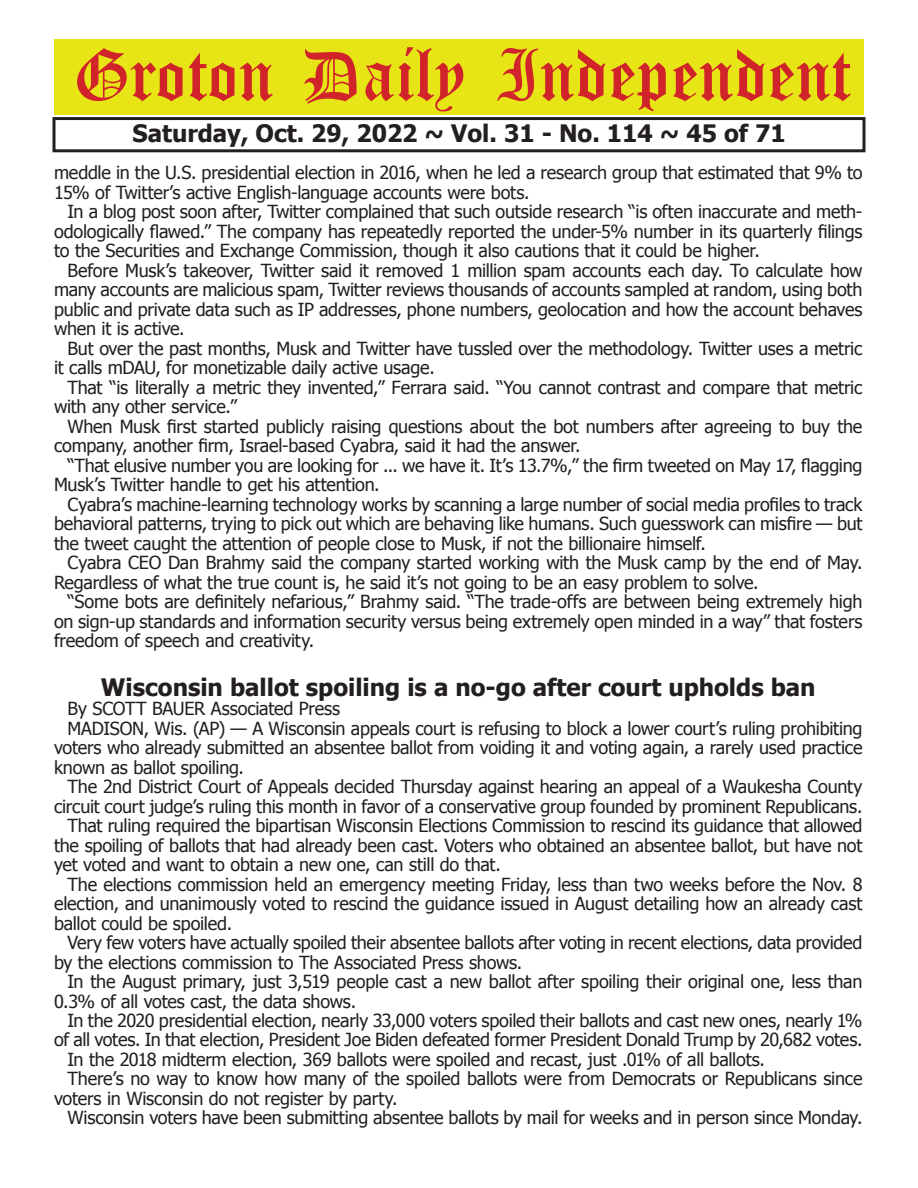
<style>
.page{position:relative;width:918px;height:1188px;background:#fff}
.page>*{position:absolute;margin:0;border:0;box-sizing:border-box;transform-origin:0 0}
.t1{font:54px "Old English Five";color:#d1232a}
.t2{font:700 24px "Tahoma";color:#231f20}
.t3{font:18px/19.5px "Tahoma";letter-spacing:-.01em;color:#231f20}
</style>
<div class="page">
<div style="left:52px;top:117px;width:814px;height:35px;border:3px solid #231f20"></div>
<div style="left:54px;top:40px;width:810px;height:75px;background:#e7e515"></div>
<h1 class="t1" style="left:73px;top:50px;width:779px">Groton Daily Independent</h1>
<h2 class="t2" style="left:132px;top:116px;width:655px">Saturday, Oct. 29, 2022 ~ Vol. 31 - No. 114 ~ 45 of 71</h2>
<p class="t3" style="left:54px;top:162px;width:810px">meddle in the U.S. presidential election in 2016, when he led a research group that estimated that 9% to<br>15% of Twitter’s active English-language accounts were bots.</p>
<p class="t3" style="left:54px;top:201px;width:810px;text-align:justify;text-indent:14px">In a blog post soon after, Twitter complained that such outside research “is often inaccurate and meth&shy;odologically flawed.” The company has repeatedly reported the under-5% number in its quarterly filings to the Securities and Exchange Commission, though it also cautions that it could be higher.</p>
<p class="t3" style="left:54px;top:260px;width:810px;text-align:justify;text-indent:14px">Before Musk’s takeover, Twitter said it removed 1 million spam accounts each day. To calculate how many accounts are malicious spam, Twitter reviews thousands of accounts sampled at random, using both public and private data such as IP addresses, phone numbers, geolocation and how the account behaves when it is active.</p>
<p class="t3" style="left:54px;top:338px;width:810px;text-indent:14px">But over the past months, Musk and Twitter have tussled over the methodology. Twitter uses a metric it calls mDAU, for monetizable daily active usage.</p>
<p class="t3" style="left:54px;top:377px;width:810px;text-indent:14px">That “is literally a metric they invented,” Ferrara said. “You cannot contrast and compare that metric with any other service.”</p>
<p class="t3" style="left:54px;top:416px;width:810px;text-indent:14px">When Musk first started publicly raising questions about the bot numbers after agreeing to buy the company, another firm, Israel-based Cyabra, said it had the answer.</p>
<p class="t3" style="left:54px;top:455px;width:810px;text-indent:14px">“That elusive number you are looking for ... we have it. It’s 13.7%,” the firm tweeted on May 17, flagging<br>Musk’s Twitter handle to get his attention.</p>
<p class="t3" style="left:54px;top:494px;width:810px;text-align:justify;text-indent:14px">Cyabra’s machine-learning technology works by scanning a large number of social media profiles to track behavioral patterns, trying to pick out which are behaving like humans. Such guesswork can misfire — but the tweet caught the attention of people close to Musk, if not the billionaire himself.</p>
<p class="t3" style="left:54px;top:552px;width:810px;text-indent:14px">Cyabra CEO Dan Brahmy said the company started working with the Musk camp by the end of May.<br>Regardless of what the true count is, he said it’s not going to be an easy problem to solve.</p>
<p class="t3" style="left:54px;top:591px;width:810px;text-align:justify;text-indent:14px">“Some bots are definitely nefarious,” Brahmy said. “The trade-offs are between being extremely high on sign-up standards and information security versus being extremely open minded in a way” that fosters freedom of speech and creativity.</p>
<h2 class="t2" style="left:101px;top:670px;width:716px">Wisconsin ballot spoiling is a no-go after court upholds ban</h2>
<p class="t3" style="left:68px;top:698px;width:274px">By SCOTT BAUER Associated Press</p>
<p class="t3" style="left:68px;top:717px;width:797px">MADISON, Wis. (AP) — A Wisconsin appeals court is refusing to block a lower court’s ruling prohibiting</p>
<p class="t3" style="left:54px;top:737px;width:810px">voters who already submitted an absentee ballot from voiding it and voting again, a rarely used practice</p>
<p class="t3" style="left:54px;top:756px;width:192px">known as ballot spoiling.</p>
<p class="t3" style="left:68px;top:776px;width:796px">The 2nd District Court of Appeals decided Thursday against hearing an appeal of a Waukesha County</p>
<p class="t3" style="left:54px;top:795px;width:810px">circuit court judge’s ruling this month in favor of a conservative group founded by prominent Republicans.</p>
<p class="t3" style="left:68px;top:815px;width:797px">That ruling required the bipartisan Wisconsin Elections Commission to rescind its guidance that allowed</p>
<p class="t3" style="left:54px;top:834px;width:810px">the spoiling of ballots that had already been cast. Voters who obtained an absentee ballot, but have not</p>
<p class="t3" style="left:54px;top:854px;width:448px">yet voted and want to obtain a new one, can still do that.</p>
<p class="t3" style="left:68px;top:873px;width:797px">The elections commission held an emergency meeting Friday, less than two weeks before the Nov. 8</p>
<p class="t3" style="left:54px;top:893px;width:810px">election, and unanimously voted to rescind the guidance issued in August detailing how an already cast</p>
<p class="t3" style="left:54px;top:912px;width:180px">ballot could be spoiled.</p>
<p class="t3" style="left:68px;top:932px;width:796px">Very few voters have actually spoiled their absentee ballots after voting in recent elections, data provided</p>
<p class="t3" style="left:54px;top:951px;width:470px">by the elections commission to The Associated Press shows.</p>
<p class="t3" style="left:68px;top:971px;width:796px">In the August primary, just 3,519 people cast a new ballot after spoiling their original one, less than</p>
<p class="t3" style="left:54px;top:990px;width:304px">0.3% of all votes cast, the data shows.</p>
<p class="t3" style="left:68px;top:1010px;width:796px">In the 2020 presidential election, nearly 33,000 voters spoiled their ballots and cast new ones, nearly 1%</p>
<p class="t3" style="left:54px;top:1029px;width:810px">of all votes. In that election, President Joe Biden defeated former President Donald Trump by 20,682 votes.</p>
<p class="t3" style="left:68px;top:1049px;width:699px">In the 2018 midterm election, 369 ballots were spoiled and recast, just .01% of all ballots.</p>
<p class="t3" style="left:68px;top:1068px;width:796px">There’s no way to know how many of the spoiled ballots were from Democrats or Republicans since</p>
<p class="t3" style="left:54px;top:1088px;width:345px">voters in Wisconsin do not register by party.</p>
<p class="t3" style="left:68px;top:1107px;width:796px">Wisconsin voters have been submitting absentee ballots by mail for weeks and in person since Monday.</p>
</div>
